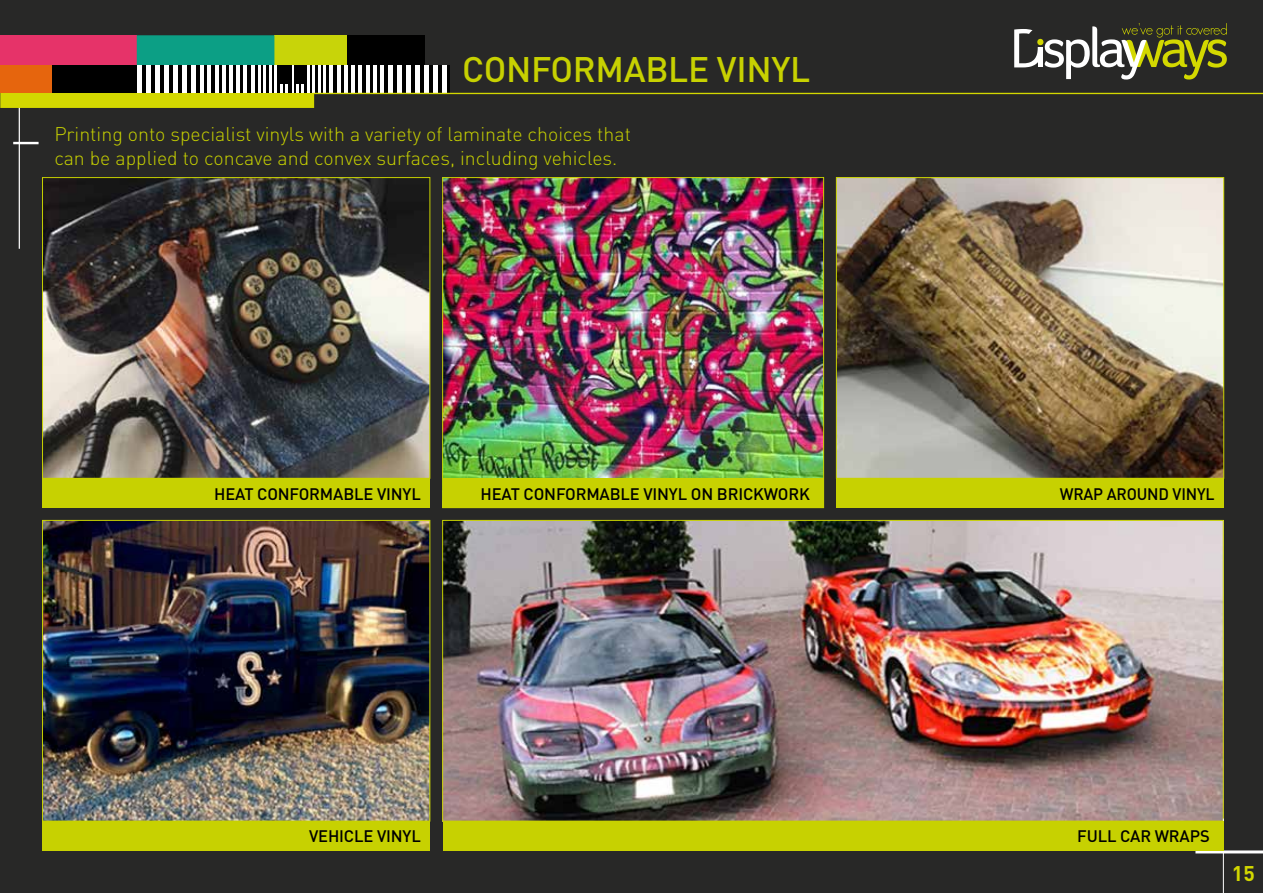
<style>
.page{position:relative;width:1263px;height:893px;background:#282827}
.page>*{position:absolute;margin:0;border:0;box-sizing:border-box;transform-origin:0 0}
.t1{font:500 35.1px "DIN Pro";letter-spacing:-.01em;color:#c7d101}
.t2{font:700 21px "DIN";color:#d3d800}
.t3{font:300 19.5px/23.4px "DIN";color:#c7d101}
.t4{font:500 16.5px "DIN Pro";letter-spacing:-.01em;color:#000}
.t5{font:500 16.5px "DIN Pro";letter-spacing:-.01em;color:#000;scale:.96 1}
</style>
<div class="page">
<hr style="left:13px;top:142px;width:26px;height:2px;background:#fff">
<hr style="left:19px;top:106px;width:1px;height:143px;background:#fff">
<div style="left:0;top:92px;width:314px;height:16px;background:#d3d800"></div>
<div style="left:0;top:35px;width:137px;height:30px;background:#e63369"></div>
<div style="left:0;top:65px;width:53px;height:28px;background:#e6650d"></div>
<div style="left:52px;top:65px;width:87px;height:28px;background:#000"></div>
<svg style="left:137px;top:35px;width:312px;height:58px;background:#5d8062"></svg>
<hr style="left:312px;top:93px;width:951px;height:1px;background:#d3d800">
<svg style="left:1014px;top:23px;width:213px;height:57px"></svg>
<img style="left:44px;top:179px;width:384px;height:297px">
<div style="left:42px;top:177px;width:388px;height:301px;border:1px solid #c7d101"></div>
<img style="left:44px;top:522px;width:384px;height:297px">
<div style="left:42px;top:520px;width:388px;height:301px;border:1px solid #c7d101"></div>
<img style="left:444px;top:179px;width:378px;height:299px">
<img style="left:444px;top:522px;width:777px;height:297px">
<img style="left:838px;top:179px;width:384px;height:297px">
<div style="left:836px;top:177px;width:388px;height:301px;border:1px solid #c7d101"></div>
<hr style="left:1195px;top:850px;width:68px;height:3px;background:#fff">
<hr style="left:1223px;top:819px;width:1px;height:74px;background:#fff">
<div style="left:43px;top:478px;width:387px;height:30px;background:#c7d101"></div>
<div style="left:443px;top:478px;width:381px;height:30px;background:#c7d101"></div>
<div style="left:836px;top:478px;width:388px;height:30px;background:#c7d101"></div>
<div style="left:43px;top:821px;width:387px;height:29px;background:#c7d101"></div>
<div style="left:443px;top:821px;width:780px;height:29px;background:#c7d101"></div>
<h1 class="t1" style="left:462px;top:46px;width:350px">CONFORMABLE VINYL</h1>
<p class="t3" style="left:54px;top:122px;width:578px">Printing onto specialist vinyls with a variety of laminate choices that can be applied to concave and convex surfaces, including vehicles.</p>
<p class="t4" style="left:214px;top:482px;width:208px">HEAT CONFORMABLE VINYL</p>
<p class="t4" style="left:480px;top:482px;width:331px">HEAT CONFORMABLE VINYL ON BRICKWORK</p>
<p class="t5" style="left:1060px;top:482px;width:163px">WRAP AROUND VINYL</p>
<p class="t4" style="left:309px;top:825px;width:113px">VEHICLE VINYL</p>
<p class="t4" style="left:1077px;top:825px;width:134px">FULL CAR WRAPS</p>
<p class="t2" style="left:1232px;top:860px;width:24px">15</p>
</div>
